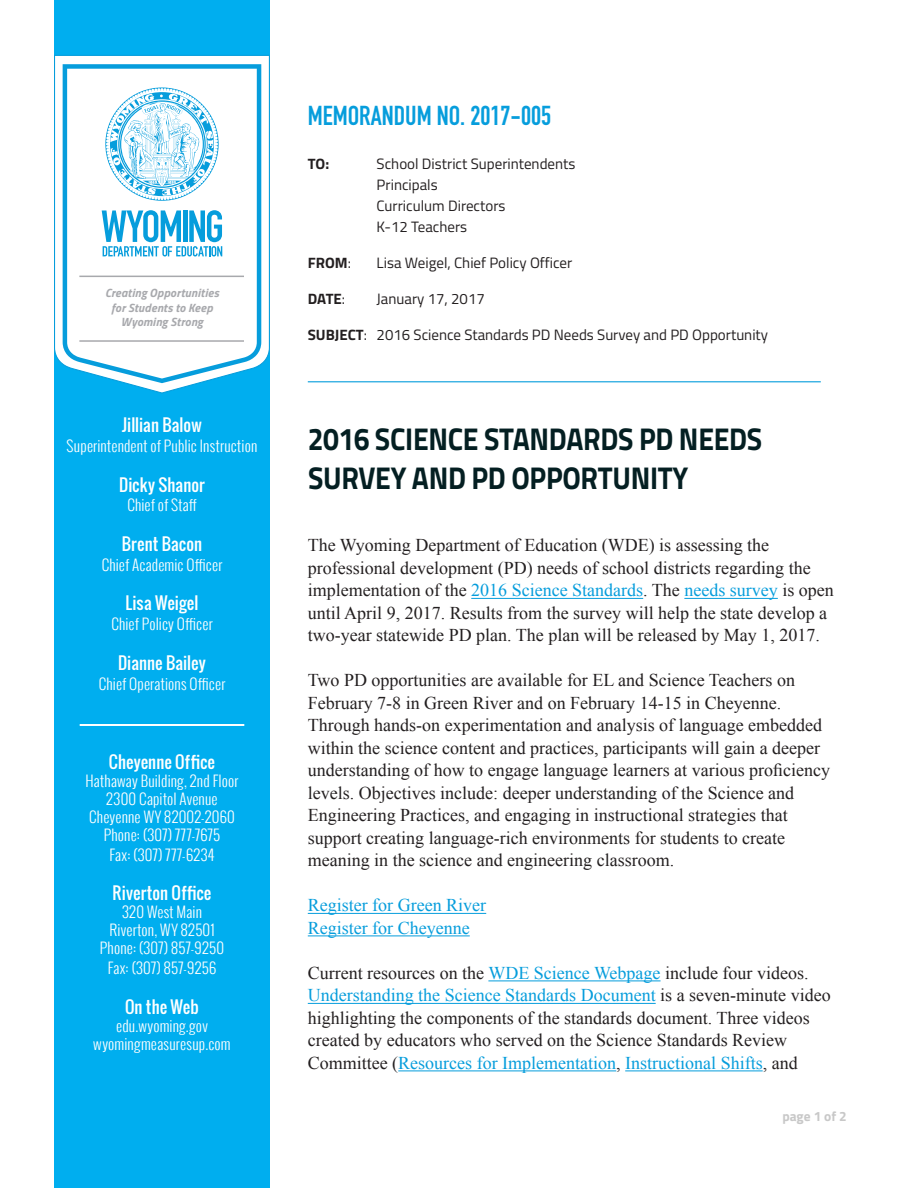
<style>
.page{position:relative;width:918px;height:1188px;background:#fff}
.page>*{position:absolute;margin:0;border:0;box-sizing:border-box;transform-origin:0 0}
.Headline{font:700 31.5px/39px "Titillium Web";letter-spacing:-.01em;color:#041f22;scale:.9 1}
.Section_Title{font:27px "DIN Engschrift Std";color:#069ddc}
.t1{font:18px/22.5px "Times New Roman";color:#231f20}
.t2{font:18px "Times New Roman";color:#069ddc}
.Subhead{font:16.5px "Oswald";letter-spacing:.005em;color:#fff}
.Subhead-2{font:300 15px "Oswald";letter-spacing:.015em;color:#fff}
.Emphasis{font:15px "Titillium Web";color:#231f20}
.Emphasis-2{font:700 15px "Titillium Web";color:#231f20}
.t3{font:700 13.5px "Titillium Web";color:#c8c8c8}
.Subhead-3{font:italic 700 12px "Titillium Web";letter-spacing:.015em;color:#a8a9ad}
.s1{font-weight:400}
.s2{font-weight:700}
.s3{color:#069ddc}
</style>
<div class="page">
<div style="left:54px;top:0;width:216px;height:1188px;background:#00aeef"></div>
<svg style="left:54px;top:55px;width:216px;height:338px;fill:#fff"></svg>
<svg style="left:63px;top:64px;width:198px;height:319px;background:#dff2fa"></svg>
<hr style="left:79px;top:276px;width:165px;height:1px;background:#a8a9ad">
<hr style="left:79px;top:340px;width:165px;height:2px;background:#a8a9ad">
<hr style="left:471px;top:598px;width:172px;height:1px;background:#069ddc">
<hr style="left:684px;top:598px;width:94px;height:1px;background:#069ddc">
<hr style="left:308px;top:913px;width:178px;height:1px;background:#069ddc">
<hr style="left:308px;top:935px;width:162px;height:1px;background:#069ddc">
<hr style="left:488px;top:980px;width:173px;height:1px;background:#069ddc">
<hr style="left:308px;top:1003px;width:348px;height:1px;background:#069ddc">
<hr style="left:398px;top:1070px;width:218px;height:1px;background:#069ddc">
<hr style="left:625px;top:1070px;width:138px;height:1px;background:#069ddc">
<hr style="left:308px;top:381px;width:513px;height:1px;background:#069ddc">
<svg style="left:102px;top:210px;width:120px;height:46px;background:#82cded"></svg>
<svg style="left:105px;top:87px;width:114px;height:114px;background:#c4e7f6"></svg>
<hr style="left:80px;top:724px;width:164px;height:1px;background:#fff">
<hr style="left:80px;top:725px;width:164px;height:1px;background:#fff">
<p class="Subhead-3" style="left:105px;top:284px;width:115px">Creating Opportunities</p>
<p class="Subhead-3" style="left:111px;top:298px;width:103px">for Students to Keep</p>
<p class="Subhead-3" style="left:121px;top:312px;width:84px">Wyoming Strong</p>
<p class="Subhead" style="left:122px;top:413px;width:81px">Jillian Balow</p>
<p class="Subhead-2" style="left:67px;top:435px;width:192px">Superintendent of Public Instruction</p>
<p class="Subhead" style="left:119px;top:472px;width:87px">Dicky Shanor</p>
<p class="Subhead-2" style="left:127px;top:494px;width:71px">Chief of Staff</p>
<p class="Subhead" style="left:122px;top:532px;width:82px">Brent Bacon</p>
<p class="Subhead-2" style="left:102px;top:554px;width:122px">Chief Academic Officer</p>
<p class="Subhead" style="left:126px;top:591px;width:74px">Lisa Weigel</p>
<p class="Subhead-2" style="left:111px;top:613px;width:103px">Chief Policy Officer</p>
<p class="Subhead" style="left:118px;top:650px;width:89px">Dianne Bailey</p>
<p class="Subhead-2" style="left:99px;top:672px;width:128px">Chief Operations Officer</p>
<p class="Subhead" style="left:109px;top:749px;width:108px">Cheyenne Office</p>
<p class="Subhead-2" style="left:86px;top:770px;width:154px">Hathaway Building, 2nd Floor</p>
<p class="Subhead-2" style="left:106px;top:788px;width:113px">2300 Capitol Avenue</p>
<p class="Subhead-2" style="left:89px;top:806px;width:147px">Cheyenne WY 82002-2060</p>
<p class="Subhead-2" style="left:104px;top:824px;width:118px">Phone: (307) 777-7675</p>
<p class="Subhead-2" style="left:110px;top:843px;width:106px">Fax: (307) 777-6234</p>
<p class="Subhead" style="left:113px;top:881px;width:100px">Riverton Office</p>
<p class="Subhead-2" style="left:122px;top:901px;width:81px">320 West Main</p>
<p class="Subhead-2" style="left:109px;top:919px;width:107px">Riverton, WY 82501</p>
<p class="Subhead-2" style="left:100px;top:937px;width:126px">Phone: (307) 857-9250</p>
<p class="Subhead-2" style="left:108px;top:957px;width:110px">Fax: (307) 857-9256</p>
<p class="Subhead" style="left:125px;top:994px;width:75px">On the Web</p>
<p class="Subhead-2" style="left:116px;top:1014px;width:93px">edu.wyoming.gov</p>
<p class="Subhead-2" style="left:93px;top:1032px;width:139px">wyomingmeasuresup.com</p>
<p class="Section_Title" style="left:308px;top:100px;width:245px">MEMORANDUM NO. 2017-005</p>
<p class="Emphasis-2" style="left:308px;top:152px;width:23px">TO:</p>
<p class="Emphasis" style="left:377px;top:152px;width:200px">School District Superintendents</p>
<p class="Emphasis" style="left:377px;top:173px;width:63px">Principals</p>
<p class="Emphasis" style="left:377px;top:194px;width:130px">Curriculum Directors</p>
<p class="Emphasis" style="left:377px;top:215px;width:92px">K-12 Teachers</p>
<p class="Emphasis-2" style="left:308px;top:251px;width:45px">FROM<span class="s1">:</span></p>
<p class="Emphasis" style="left:377px;top:251px;width:197px">Lisa Weigel, Chief Policy Officer</p>
<p class="Emphasis-2" style="left:308px;top:287px;width:39px">DATE<span class="s1">:</span></p>
<p class="Emphasis" style="left:377px;top:287px;width:110px">January 17, 2017</p>
<p class="Emphasis" style="left:308px;top:323px;width:462px"><span class="s2">SUBJECT</span>: 2016 Science Standards PD Needs Survey and PD Opportunity</p>
<p class="Headline" style="left:308px;top:418px;width:507px">2016 SCIENCE STANDARDS PD NEEDS<br>SURVEY AND PD OPPORTUNITY</p>
<p class="t1" style="left:308px;top:534px;width:528px">The Wyoming Department of Education (WDE) is assessing the professional development (PD) needs of school districts regarding the implementation of the <span class="s3">2016 Science Standards</span>. The <span class="s3">needs survey</span> is open until April 9, 2017. Results from the survey will help the state develop a two-year statewide PD plan. The plan will be released by May 1, 2017.</p>
<p class="t1" style="left:308px;top:669px;width:524px">Two PD opportunities are available for EL and Science Teachers on February 7-8 in Green River and on February 14-15 in Cheyenne.<br>Through hands-on experimentation and analysis of language embedded within the science content and practices, participants will gain a deeper understanding of how to engage language learners at various proficiency levels. Objectives include: deeper understanding of the Science and Engineering Practices, and engaging in instructional strategies that support creating language-rich environments for students to create meaning in the science and engineering classroom.</p>
<p class="t2" style="left:308px;top:893px;width:180px">Register for Green River</p>
<p class="t2" style="left:308px;top:916px;width:163px">Register for Cheyenne</p>
<p class="t1" style="left:308px;top:961px;width:524px">Current resources on the <span class="s3">WDE Science Webpage</span> include four videos.<br><span class="s3">Understanding the Science Standards Document</span> is a seven-minute video highlighting the components of the standards document. Three videos created by educators who served on the Science Standards Review Committee (<span class="s3">Resources for Implementation</span>, <span class="s3">Instructional Shifts</span>, and</p>
<p class="t3" style="left:782px;top:1106px;width:66px">page 1 of 2</p>
</div>
